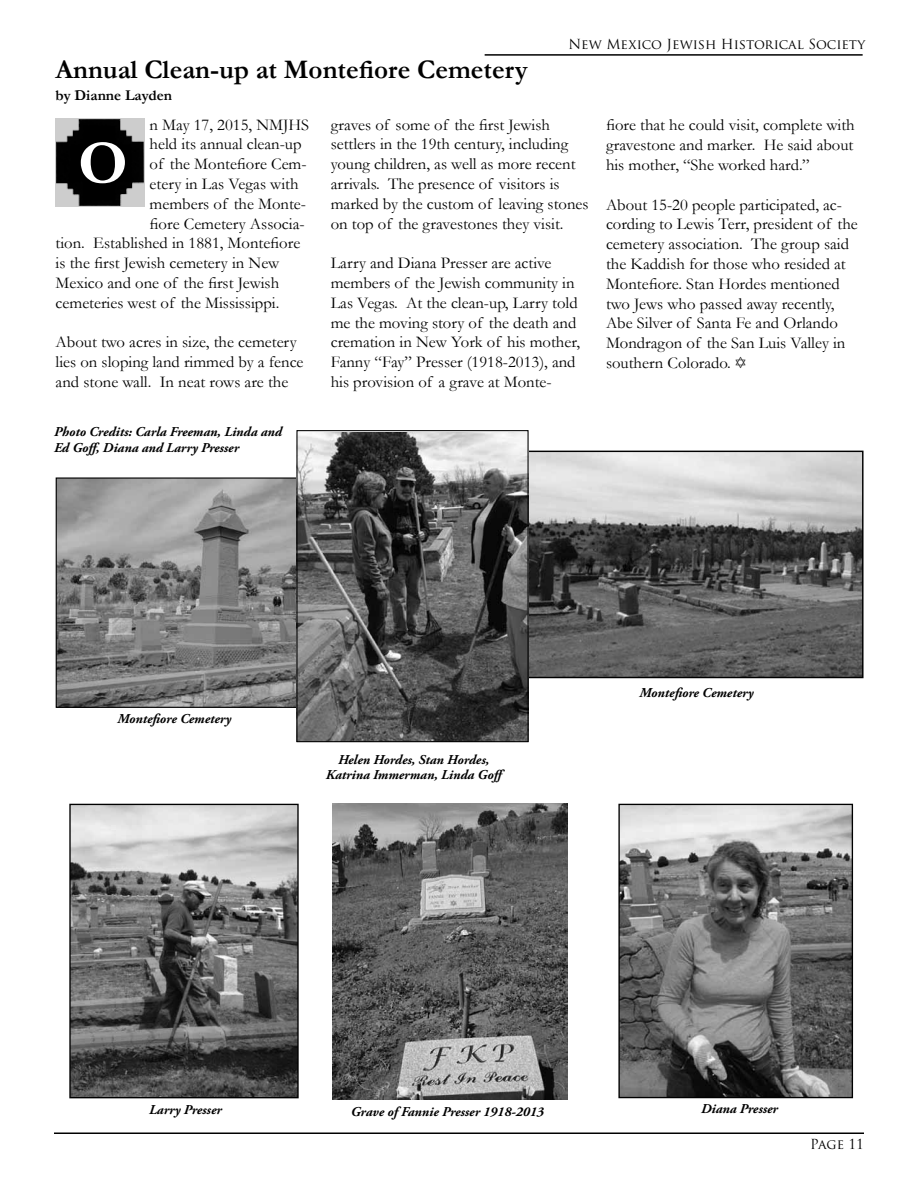
<style>
.page{position:relative;width:918px;height:1188px;background:#fff}
.page>*{position:absolute;margin:0;border:0;box-sizing:border-box;transform-origin:0 0}
.t1{font:700 63px "Garamond";color:#fff}
.t2{font:700 27px "Garamond";color:#000}
.t3{font:16.5px/19.8px "Garamond";color:#000}
.t4{font:700 15px "Garamond";color:#000}
.t5{font:italic 700 13.5px/15px "Adobe Garamond Pro";color:#000;text-align:center}
.t6{font:13.5px "Trajan Pro";color:#000}
</style>
<div class="page">
<img style="left:529px;top:453px;width:333px;height:223px">
<div style="left:490px;top:451px;width:374px;height:227px;border:1px solid #000"></div>
<hr style="left:485px;top:54px;width:378px;height:2px;background:#000">
<hr style="left:54px;top:1132px;width:810px;height:2px;background:#000">
<img style="left:56px;top:119px;width:88px;height:88px">
<img style="left:620px;top:806px;width:231px;height:290px">
<div style="left:618px;top:804px;width:235px;height:294px;border:1px solid #000"></div>
<img style="left:71px;top:806px;width:226px;height:290px">
<div style="left:69px;top:804px;width:230px;height:294px;border:1px solid #000"></div>
<img style="left:332px;top:804px;width:235px;height:295px">
<img style="left:58px;top:479px;width:238px;height:227px">
<div style="left:56px;top:477px;width:258px;height:231px;border:1px solid #000"></div>
<img style="left:298px;top:432px;width:229px;height:308px">
<div style="left:296px;top:430px;width:233px;height:312px;border:1px solid #000"></div>
<p class="t6" style="left:568px;top:36px;width:298px">New Mexico Jewish Historical Society</p>
<h2 class="t2" style="left:56px;top:53px;width:474px">Annual Clean-up at Montefiore Cemetery</h2>
<p class="t4" style="left:56px;top:87px;width:118px">by Dianne Layden</p>
<h1 class="t1" style="left:78px;top:125px;width:51px">O</h1>
<p class="t3" style="left:331px;top:114px;width:259px">graves of some of the first Jewish settlers in the 19th century, including young children, as well as more recent arrivals. The presence of visitors is marked by the custom of leaving stones on top of the gravestones they visit.</p>
<p class="t3" style="left:331px;top:253px;width:251px">Larry and Diana Presser are active members of the Jewish community in Las Vegas. At the clean-up, Larry told me the moving story of the death and cremation in New York of his mother, Fanny “Fay” Presser (1918-2013), and his provision of a grave at Monte-</p>
<p class="t3" style="left:150px;top:114px;width:161px">n May 17, 2015, NMJHS</p>
<p class="t3" style="left:150px;top:134px;width:153px">held its annual clean-up</p>
<p class="t3" style="left:150px;top:154px;width:159px">of the Montefiore Cem-</p>
<p class="t3" style="left:150px;top:174px;width:150px">etery in Las Vegas with</p>
<p class="t3" style="left:150px;top:194px;width:158px">members of the Monte-</p>
<p class="t3" style="left:150px;top:213px;width:157px">fiore Cemetery Associa-</p>
<p class="t3" style="left:56px;top:233px;width:246px">tion. Established in 1881, Montefiore</p>
<p class="t3" style="left:56px;top:253px;width:225px">is the first Jewish cemetery in New</p>
<p class="t3" style="left:56px;top:273px;width:225px">Mexico and one of the first Jewish</p>
<p class="t3" style="left:56px;top:293px;width:225px">cemeteries west of the Mississippi.</p>
<p class="t3" style="left:56px;top:332px;width:249px">About two acres in size, the cemetery lies on sloping land rimmed by a fence and stone wall. In neat rows are the</p>
<p class="t5" style="left:54px;top:424px;width:230px;line-height:16.2px;text-align:left">Photo Credits: Carla Freeman, Linda and<br>Ed Goff, Diana and Larry Presser</p>
<p class="t3" style="left:606px;top:115px;width:250px;text-align:justify">fiore that he could visit, complete with gravestone and marker. He said about his mother, “She worked hard.”</p>
<p class="t3" style="left:606px;top:194px;width:253px">About 15-20 people participated, ac&shy;cording to Lewis Terr, president of the cemetery association. The group said the Kaddish for those who resided at Montefiore. Stan Hordes mentioned two Jews who passed away recently, Abe Silver of Santa Fe and Orlando Mondragon of the San Luis Valley in southern Colorado.</p>
<p class="t5" style="left:117px;top:712px;width:115px">Montefiore Cemetery</p>
<p class="t5" style="left:326px;top:752px;width:183px">Helen Hordes, Stan Hordes,<br>Katrina Immerman, Linda Goff</p>
<p class="t5" style="left:640px;top:686px;width:115px">Montefiore Cemetery</p>
<p class="t5" style="left:149px;top:1103px;width:74px">Larry Presser</p>
<p class="t5" style="left:351px;top:1104px;width:195px">Grave of Fannie Presser 1918-2013</p>
<p class="t5" style="left:701px;top:1101px;width:78px">Diana Presser</p>
<p class="t6" style="left:810px;top:1136px;width:55px">Page 11</p>
</div>
